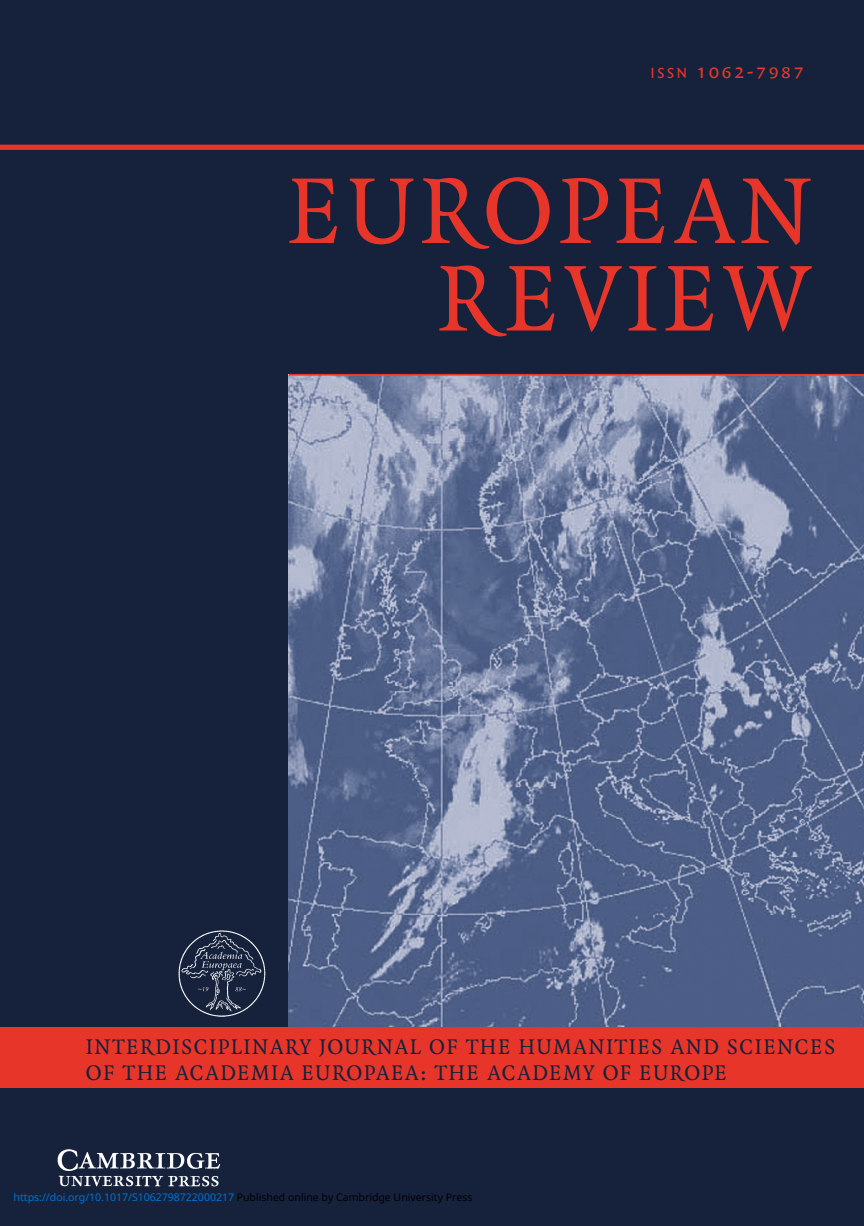
<style>
.page{position:relative;width:864px;height:1226px;background:#fff}
.page>*{position:absolute;margin:0;border:0;box-sizing:border-box;transform-origin:0 0}
.t1{font:100.27px/87.5px "Quadraat";letter-spacing:.05em;color:#e73629;text-align:right}
.t2{font:22.75px/26.2px "Quadraat Small Caps";letter-spacing:.06em;color:#16213c}
.t3{font:21px "Quadraat Sans Caps";letter-spacing:.1em;color:#e73629}
.t4{font:10.5px "Noto Sans";color:#0172cf}
.s1{font-size:15.75px}
.s2{color:#000}
</style>
<div class="page">
<div style="left:0;top:0;width:863px;height:1225px;background:#16213c"></div>
<div style="left:0;top:145px;width:863px;height:5px;background:#e73629"></div>
<img style="left:289px;top:375px;width:574px;height:652px">
<img style="left:57px;top:1149px;width:164px;height:38px">
<div style="left:0;top:1027px;width:863px;height:61px;background:#e73629"></div>
<hr style="left:289px;top:374px;width:574px;height:1px;background:#e73629">
<img style="left:178px;top:930px;width:88px;height:87px">
<p class="t3" style="left:650px;top:59px;width:155px"><span class="s1">ISSN</span> 1062-7987</p>
<h1 class="t1" style="left:287px;top:170px;width:526px">EUROPEAN<br>REVIEW</h1>
<p class="t2" style="left:86px;top:1034px;width:750px">INTERDISCIPLINARY JOURNAL OF THE HUMANITIES AND SCIENCES<br>OF THE ACADEMIA EUROPAEA: THE ACADEMY OF EUROPE</p>
<p class="t4" style="left:14px;top:1189px;width:460px">https://doi.org/10.1017/S1062798722000217 <span class="s2">Published online by Cambridge University Press</span></p>
</div>
